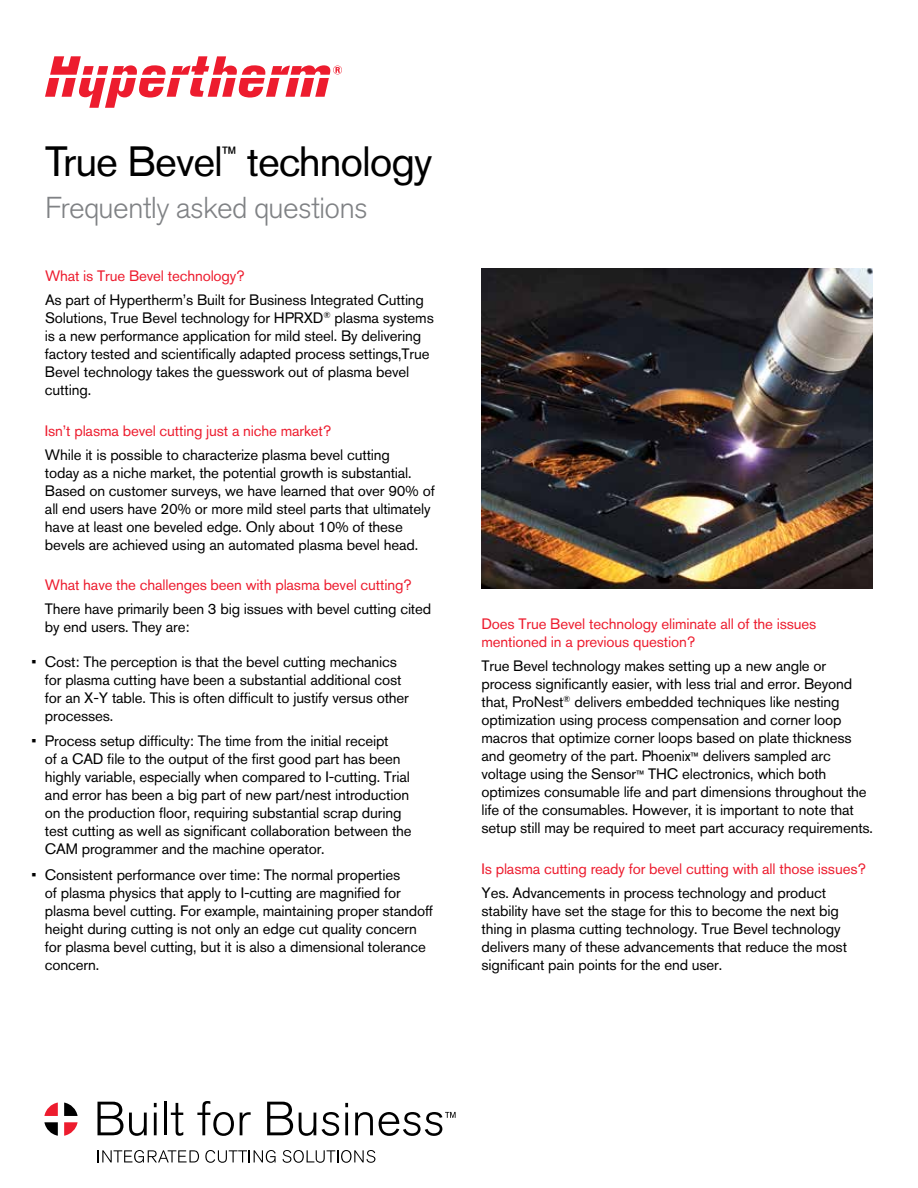
<style>
.page{position:relative;width:918px;height:1188px;background:#fff}
.page>*{position:absolute;margin:0;border:0;box-sizing:border-box;transform-origin:0 0}
.t1{font:42px "Akzidenz Grotesk Pro";letter-spacing:-.025em;color:#000}
.t2{font:300 30px "Akzidenz Grotesk Pro";letter-spacing:-.025em;color:#808285}
.t3{font:15px/18px "Akzidenz Grotesk Pro";letter-spacing:-.01em;color:#000}
.t4{font:15px/18px "Akzidenz Grotesk Pro";letter-spacing:-.01em;color:#ed1c2e}
.s1{font-size:12px}
</style>
<div class="page">
<svg style="left:45px;top:56px;width:297px;height:52px"></svg>
<img style="left:482px;top:268px;width:391px;height:321px">
<svg style="left:98px;top:1102px;width:25px;height:33px"></svg>
<svg style="left:129px;top:1113px;width:18px;height:23px"></svg>
<hr style="left:154px;top:1113px;width:3px;height:22px;background:#000">
<svg style="left:154px;top:1103px;width:3px;height:4px"></svg>
<hr style="left:164px;top:1102px;width:3px;height:33px;background:#000">
<svg style="left:171px;top:1103px;width:12px;height:33px"></svg>
<svg style="left:197px;top:1101px;width:37px;height:35px"></svg>
<svg style="left:240px;top:1112px;width:11px;height:23px"></svg>
<svg style="left:267px;top:1102px;width:26px;height:33px"></svg>
<svg style="left:299px;top:1113px;width:17px;height:23px"></svg>
<svg style="left:322px;top:1112px;width:17px;height:24px"></svg>
<hr style="left:345px;top:1113px;width:3px;height:22px;background:#000">
<svg style="left:345px;top:1103px;width:3px;height:4px"></svg>
<svg style="left:355px;top:1112px;width:18px;height:23px"></svg>
<svg style="left:379px;top:1112px;width:77px;height:24px"></svg>
<svg style="left:98px;top:1150px;width:101px;height:13px"></svg>
<svg style="left:205px;top:1150px;width:71px;height:13px"></svg>
<svg style="left:282px;top:1150px;width:93px;height:13px"></svg>
<svg style="left:64px;top:1103px;width:14px;height:13px"></svg>
<svg style="left:44px;top:1122px;width:14px;height:14px"></svg>
<svg style="left:44px;top:1103px;width:14px;height:13px"></svg>
<svg style="left:64px;top:1122px;width:14px;height:14px"></svg>
<h1 class="t1" style="left:45px;top:134px;width:389px">True Bevel<sup>™</sup> technology</h1>
<h2 class="t2" style="left:45px;top:188px;width:325px">Frequently asked questions</h2>
<p class="t4" style="left:45px;top:267px;width:201px">What is True Bevel technology?</p>
<p class="t3" style="left:45px;top:291px;width:390px">As part of Hypertherm’s Built for Business Integrated Cutting Solutions, True Bevel technology for HPRXD<sup>®</sup> plasma systems is a new performance application for mild steel. By delivering factory tested and scientifically adapted process settings,True Bevel technology takes the guesswork out of plasma bevel cutting.</p>
<p class="t4" style="left:45px;top:421px;width:288px">Isn’t plasma bevel cutting just a niche market?</p>
<p class="t3" style="left:45px;top:445px;width:391px">While it is possible to characterize plasma bevel cutting<br>today as a niche market, the potential growth is substantial.<br>Based on customer surveys, we have learned that over 90% of all end users have 20% or more mild steel parts that ultimately have at least one beveled edge. Only about 10% of these bevels are achieved using an automated plasma bevel head.</p>
<p class="t4" style="left:45px;top:576px;width:368px">What have the challenges been with plasma bevel cutting?</p>
<p class="t3" style="left:45px;top:600px;width:388px">There have primarily been 3 big issues with bevel cutting cited by end users. They are:</p>
<p class="t3" style="left:45px;top:652px;width:365px;text-indent:-14px">• Cost: The perception is that the bevel cutting mechanics for plasma cutting have been a substantial additional cost for an X-Y table. This is often difficult to justify versus other processes.</p>
<p class="t3" style="left:45px;top:732px;width:368px;text-indent:-14px">• Process setup difficulty: The time from the initial receipt<br>of a CAD file to the output of the first good part has been highly variable, especially when compared to I-cutting. Trial and error has been a big part of new part/nest introduction on the production floor, requiring substantial scrap during test cutting as well as significant collaboration between the CAM programmer and the machine operator.</p>
<p class="t3" style="left:45px;top:865px;width:390px;text-indent:-14px">• Consistent performance over time: The normal properties<br>of plasma physics that apply to I-cutting are magnified for plasma bevel cutting. For example, maintaining proper standoff height during cutting is not only an edge cut quality concern for plasma bevel cutting, but it is also a dimensional tolerance concern.</p>
<p class="t4" style="left:481px;top:615px;width:336px">Does True Bevel technology eliminate all of the issues mentioned in a previous question?</p>
<p class="t3" style="left:481px;top:657px;width:393px">True Bevel technology makes setting up a new angle or process significantly easier, with less trial and error. Beyond that, ProNest<sup>®</sup> delivers embedded techniques like nesting optimization using process compensation and corner loop macros that optimize corner loops based on plate thickness and geometry of the part. Phoenix<span class="s1">™</span> delivers sampled arc voltage using the Sensor<span class="s1">™</span> THC electronics, which both optimizes consumable life and part dimensions throughout the life of the consumables. However, it is important to note that setup still may be required to meet part accuracy requirements.</p>
<p class="t4" style="left:482px;top:859px;width:386px">Is plasma cutting ready for bevel cutting with all those issues?</p>
<p class="t3" style="left:482px;top:883px;width:367px">Yes. Advancements in process technology and product stability have set the stage for this to become the next big thing in plasma cutting technology. True Bevel technology delivers many of these advancements that reduce the most significant pain points for the end user.</p>
</div>
